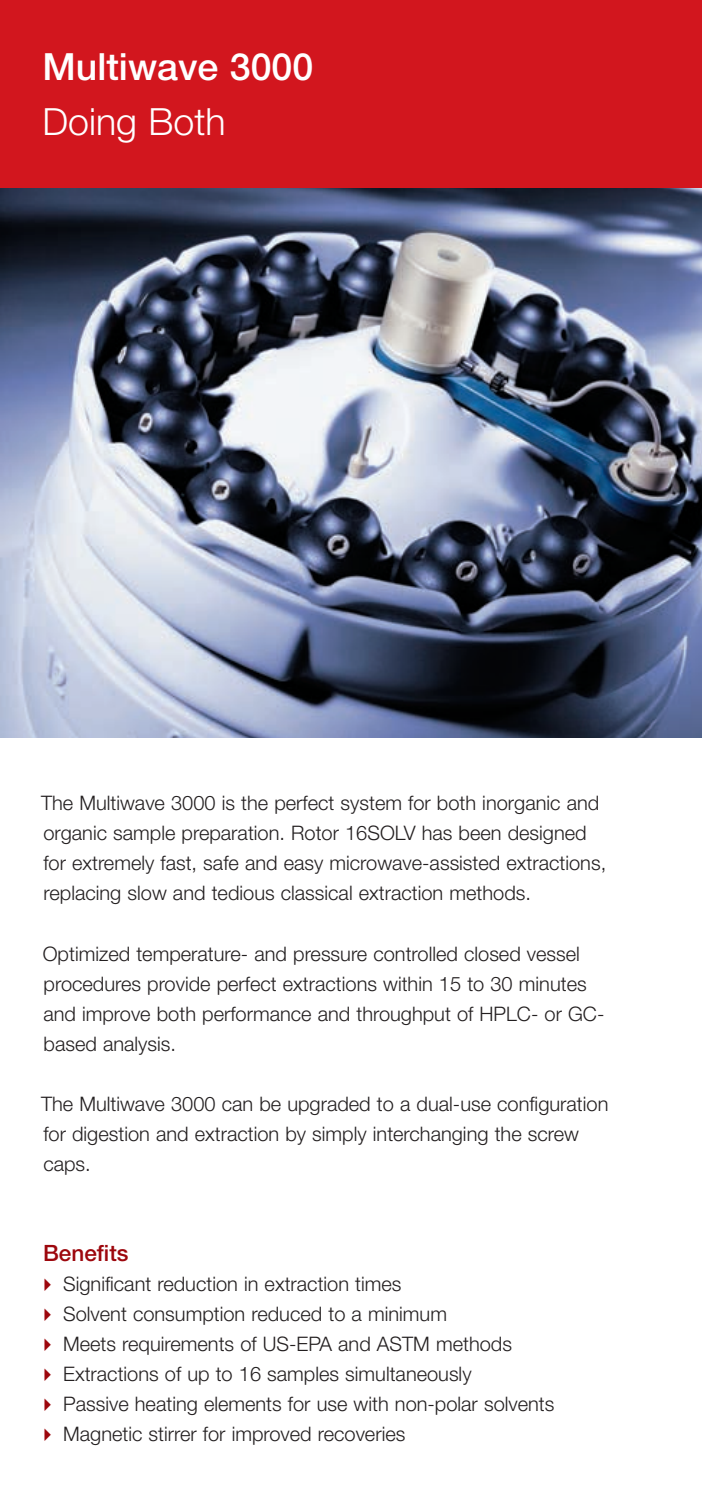
<style>
.page{position:relative;width:702px;height:1489px;background:#fff}
.page>*{position:absolute;margin:0;border:0;box-sizing:border-box;transform-origin:0 0}
.t1{font:500 37.5px "Helvetica Neue LT";color:#fff}
.t2{font:300 37.5px "Helvetica Neue LT";color:#fff}
.t3{font:500 22.5px "Helvetica Neue LT";color:#9d070d}
.t4{font:300 20px/30px "Helvetica Neue LT";color:#231f20}
.s1{color:#9d070d}
</style>
<div class="page">
<img style="left:0;top:187px;width:702px;height:550px">
<div style="left:0;top:0;width:702px;height:187px;background:#d2161e"></div>
<h1 class="t1" style="left:43px;top:45px;width:272px">Multiwave 3000</h1>
<h1 class="t2" style="left:43px;top:99px;width:185px">Doing Both</h1>
<p class="t4" style="left:41px;top:787px;width:566px">The Multiwave 3000 is the perfect system for both inorganic and organic sample preparation. Rotor 16SOLV has been designed for extremely fast, safe and easy microwave-assisted extractions, replacing slow and tedious classical extraction methods.</p>
<p class="t4" style="left:43px;top:937px;width:563px">Optimized temperature- and pressure controlled closed vessel procedures provide perfect extractions within 15 to 30 minutes and improve both performance and throughput of HPLC- or GC&shy;based analysis.</p>
<p class="t4" style="left:41px;top:1087px;width:569px">The Multiwave 3000 can be upgraded to a dual-use configuration for digestion and extraction by simply interchanging the screw caps.</p>
<p class="t3" style="left:43px;top:1239px;width:87px">Benefits</p>
<p class="t4" style="left:37px;top:1267px;width:366px"><span class="s1">✔</span> Significant reduction in extraction times</p>
<p class="t4" style="left:37px;top:1297px;width:411px"><span class="s1">✔</span> Solvent consumption reduced to a minimum</p>
<p class="t4" style="left:37px;top:1327px;width:476px"><span class="s1">✔</span> Meets requirements of US-EPA and ASTM methods</p>
<p class="t4" style="left:37px;top:1357px;width:436px"><span class="s1">✔</span> Extractions of up to 16 samples simultaneously</p>
<p class="t4" style="left:37px;top:1387px;width:519px"><span class="s1">✔</span> Passive heating elements for use with non-polar solvents</p>
<p class="t4" style="left:37px;top:1417px;width:370px"><span class="s1">✔</span> Magnetic stirrer for improved recoveries</p>
</div>
